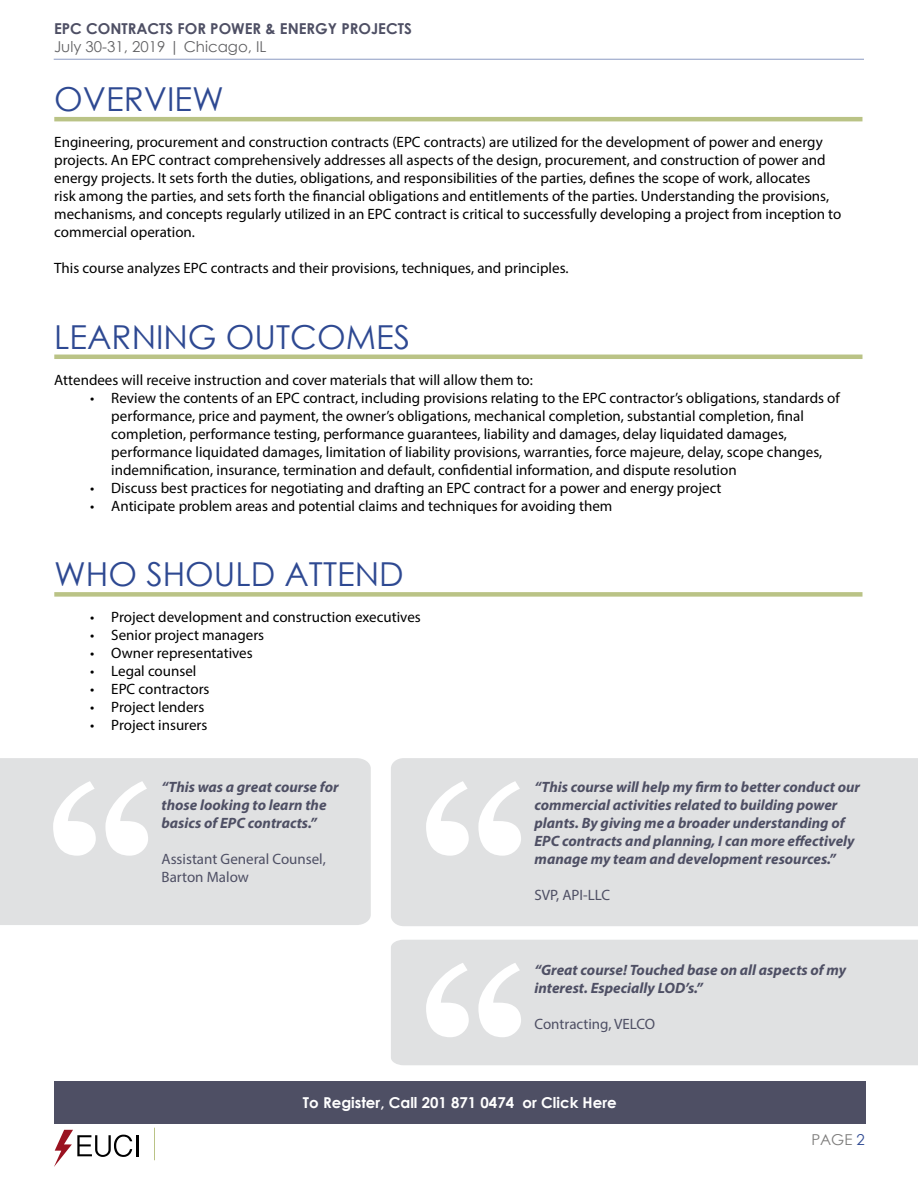
<style>
.page{position:relative;width:918px;height:1188px;background:#fff}
.page>*{position:absolute;margin:0;border:0;box-sizing:border-box;transform-origin:0 0}
.t1{font:33px "Century Gothic";color:#2e4992}
.t2{font:15px/18px "Myriad Pro";color:#000}
.t3{font:italic 700 15px/18px "Myriad Pro";color:#4e4f64}
.t4{font:15px/18px "Myriad Pro";color:#4e4f64}
.t5{font:700 15px "Century Gothic";color:#fff}
.t6{font:700 15px "Century Gothic";color:#4e4f64}
.t7{font:15px "Century Gothic";color:#636365}
.t8{font:15px "Century Gothic";color:#7d7c7b}
.s1{color:#2e4992}
</style>
<div class="page">
<hr style="left:54px;top:59px;width:810px;height:1px;background:#2e4992">
<hr style="left:137px;top:1135px;width:2px;height:21px;background:#000">
<svg style="left:54px;top:1130px;width:78px;height:37px"></svg>
<hr style="left:154px;top:1128px;width:1px;height:32px;background:#bac386">
<div style="left:54px;top:1082px;width:812px;height:42px;background:#4e4f64"></div>
<hr style="left:54px;top:117px;width:808px;height:4px;background:#bac386">
<hr style="left:54px;top:355px;width:808px;height:4px;background:#bac386">
<div style="left:54px;top:592px;width:808px;height:5px;background:#bac386"></div>
<div style="left:391px;top:758px;width:527px;height:168px;background:#e0e1e2"></div>
<svg style="left:426px;top:781px;width:95px;height:75px"></svg>
<div style="left:391px;top:940px;width:527px;height:125px;background:#e0e1e2"></div>
<svg style="left:426px;top:963px;width:95px;height:74px"></svg>
<div style="left:0;top:758px;width:371px;height:167px;background:#e0e1e2"></div>
<svg style="left:53px;top:781px;width:95px;height:75px"></svg>
<p class="t6" style="left:54px;top:17px;width:359px">EPC CONTRACTS FOR POWER &amp; ENERGY PROJECTS</p>
<p class="t7" style="left:54px;top:37px;width:214px">July 30-31, 2019 | Chicago, IL</p>
<h1 class="t1" style="left:54px;top:79px;width:171px">OVERVIEW</h1>
<p class="t2" style="left:54px;top:133px;width:789px">Engineering, procurement and construction contracts (EPC contracts) are utilized for the development of power and energy projects. An EPC contract comprehensively addresses all aspects of the design, procurement, and construction of power and energy projects. It sets forth the duties, obligations, and responsibilities of the parties, defines the scope of work, allocates<br>risk among the parties, and sets forth the financial obligations and entitlements of the parties. Understanding the provisions, mechanisms, and concepts regularly utilized in an EPC contract is critical to successfully developing a project from inception to commercial operation.</p>
<p class="t2" style="left:54px;top:259px;width:516px">This course analyzes EPC contracts and their provisions, techniques, and principles.</p>
<h1 class="t1" style="left:54px;top:316px;width:357px">LEARNING OUTCOMES</h1>
<p class="t2" style="left:54px;top:370px;width:480px">Attendees will receive instruction and cover materials that will allow them to:</p>
<p class="t2" style="left:111px;top:388px;width:730px;text-indent:-21px">• Review the contents of an EPC contract, including provisions relating to the EPC contractor’s obligations, standards of performance, price and payment, the owner’s obligations, mechanical completion, substantial completion, final completion, performance testing, performance guarantees, liability and damages, delay liquidated damages, performance liquidated damages, limitation of liability provisions, warranties, force majeure, delay, scope changes, indemnification, insurance, termination and default, confidential information, and dispute resolution</p>
<p class="t2" style="left:90px;top:478px;width:633px">• Discuss best practices for negotiating and drafting an EPC contract for a power and energy project</p>
<p class="t2" style="left:90px;top:496px;width:524px">• Anticipate problem areas and potential claims and techniques for avoiding them</p>
<h1 class="t1" style="left:54px;top:554px;width:351px">WHO SHOULD ATTEND</h1>
<p class="t2" style="left:90px;top:608px;width:332px">• Project development and construction executives</p>
<p class="t2" style="left:90px;top:626px;width:175px">• Senior project managers</p>
<p class="t2" style="left:90px;top:644px;width:164px">• Owner representatives</p>
<p class="t2" style="left:90px;top:662px;width:108px">• Legal counsel</p>
<p class="t2" style="left:90px;top:680px;width:121px">• EPC contractors</p>
<p class="t2" style="left:90px;top:698px;width:116px">• Project lenders</p>
<p class="t2" style="left:90px;top:716px;width:119px">• Project insurers</p>
<p class="t3" style="left:162px;top:778px;width:179px">“This was a great course for those looking to learn the basics of EPC contracts.”</p>
<p class="t4" style="left:162px;top:850px;width:166px">Assistant General Counsel,<br>Barton Malow</p>
<p class="t3" style="left:535px;top:778px;width:327px">“This course will help my firm to better conduct our commercial activities related to building power plants. By giving me a broader understanding of EPC contracts and planning, I can more effectively manage my team and development resources.”</p>
<p class="t4" style="left:535px;top:886px;width:77px">SVP, API-LLC</p>
<p class="t3" style="left:535px;top:961px;width:313px">“Great course! Touched base on all aspects of my interest. Especially LOD’s.”</p>
<p class="t4" style="left:535px;top:1015px;width:122px">Contracting, VELCO</p>
<p class="t5" style="left:303px;top:1093px;width:315px">To Register, Call 201 871 0474 or Click Here</p>
<p class="t8" style="left:811px;top:1130px;width:55px">PAGE <span class="s1">2</span></p>
</div>
